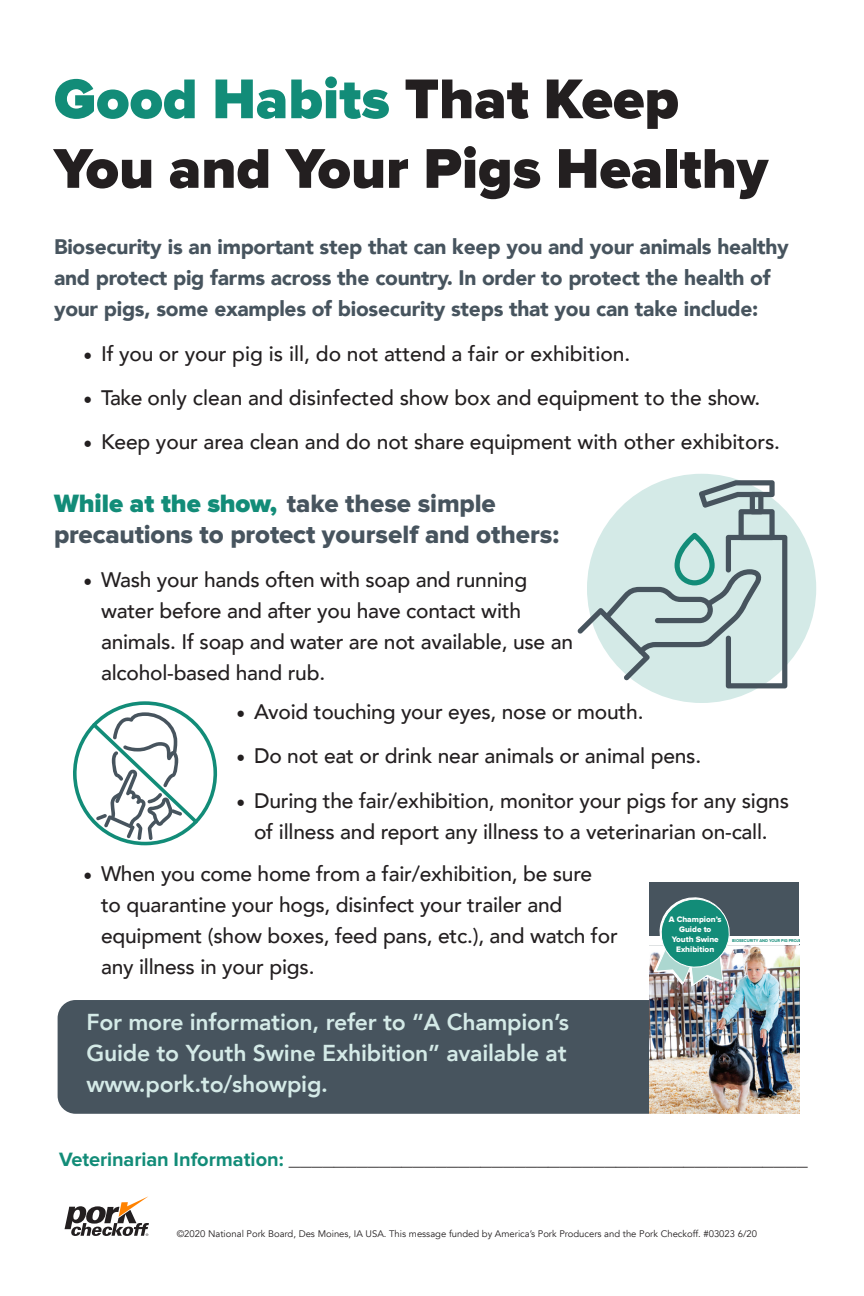
<style>
.page{position:relative;width:864px;height:1296px;background:#fff}
.page>*{position:absolute;margin:0;border:0;box-sizing:border-box;transform-origin:0 0}
.t1{font:900 58px/69.6px "Proxima Nova";color:#231f20}
.t2{font:26px/31px "Proxima Nova Extrabld";letter-spacing:-.005em;color:#47545e}
.List_Paragraph{font:800 23px/31px "Avenir";letter-spacing:-.01em;color:#d4eae7;text-align:justify}
.t3{font:500 21px/31px "Avenir";letter-spacing:-.01em;color:#231f20}
.Body_Text{font:900 21px/31px "Avenir";letter-spacing:-.01em;color:#47545e}
.t4{font:300 20px "Proxima Nova";color:#231f20}
.t5{font:9.5px "Avenir";color:#231f20}
.t6{font:8.3px/9.9px "Proxima Nova Extrabld";color:#fff;text-align:center}
.t7{font:700 4.3px "Proxima Nova";letter-spacing:-.01em;color:#128c78;scale:.95 1}
.s1{color:#128c78}
.s2{font-family:"Minion Pro";font-weight:400;font-size:24px}
.s3{font-family:"Proxima Nova";font-weight:900;color:#128c78}
.s4{font-weight:700;color:#128c78}
</style>
<div class="page">
<div style="left:58px;top:1000px;width:712px;height:114px;background:#47545e;border-radius:18px"></div>
<div style="left:587px;top:474px;width:229px;height:229px;background:#d4eae7;border-radius:50%"></div>
<svg style="left:577px;top:480px;width:210px;height:208px"></svg>
<div style="left:649px;top:882px;width:150px;height:63px;background:#47545e"></div>
<img style="left:649px;top:945px;width:150px;height:169px">
<div style="left:649px;top:936px;width:150px;height:9px;background:#fff"></div>
<img style="left:652px;top:897px;width:80px;height:91px">
<svg style="left:73px;top:701px;width:145px;height:144px"></svg>
<svg style="left:65px;top:1196px;width:84px;height:40px"></svg>
<p class="t1" style="left:54px;top:66px;width:716px"><span class="s1">Good Habits</span> That Keep<br>You and Your Pigs Healthy</p>
<p class="Body_Text" style="left:54px;top:231px;width:736px">Biosecurity is an important step that can keep you and your animals healthy and protect pig farms across the country. In order to protect the health of your pigs, some examples of biosecurity steps that you can take include:</p>
<p class="t3" style="left:83px;top:337px;width:549px"><span class="s2">•</span> If you or your pig is ill, do not attend a fair or exhibition.</p>
<p class="t3" style="left:83px;top:381px;width:679px"><span class="s2">•</span> Take only clean and disinfected show box and equipment to the show.</p>
<p class="t3" style="left:83px;top:426px;width:699px"><span class="s2">•</span> Keep your area clean and do not share equipment with other exhibitors.</p>
<p class="t2" style="left:54px;top:488px;width:507px"><span class="s3">While at the show,</span> take these simple precautions to protect yourself and others:</p>
<p class="t3" style="left:101px;top:563px;width:474px;text-indent:-18px"><span class="s2">•</span> Wash your hands often with soap and running water before and after you have contact with animals. If soap and water are not available, use an alcohol-based hand rub.</p>
<p class="t3" style="left:236px;top:695px;width:409px"><span class="s2">•</span> Avoid touching your eyes, nose or mouth.</p>
<p class="t3" style="left:236px;top:739px;width:467px"><span class="s2">•</span> Do not eat or drink near animals or animal pens.</p>
<p class="t3" style="left:236px;top:784px;width:555px;text-align:center"><span class="s2">•</span> During the fair/exhibition, monitor your pigs for any signs of illness and report any illness to a veterinarian on-call.</p>
<p class="t3" style="left:101px;top:857px;width:518px;text-indent:-18px"><span class="s2">•</span> When you come home from a fair/exhibition, be sure<br>to quarantine your hogs, disinfect your trailer and equipment (show boxes, feed pans, etc.), and watch for any illness in your pigs.</p>
<p class="List_Paragraph" style="left:86px;top:1006px;width:484px">For more information, refer to “A Champion’s Guide to Youth Swine Exhibition” available at www.pork.to/showpig.</p>
<p class="t6" style="left:669px;top:915px;width:54px">A Champion’s<br>Guide to<br>Youth Swine<br>Exhibition</p>
<p class="t7" style="left:732px;top:938px;width:79px">BIOSECURITY AND YOUR PIG PROJECT</p>
<p class="t4" style="left:59px;top:1148px;width:750px"><span class="s4">Veterinarian Information:</span> ______________________________________________</p>
<p class="t5" style="left:177px;top:1228px;width:582px">©2020 National Pork Board, Des Moines, IA USA. This message funded by America’s Pork Producers and the Pork Checkoff. #03023 6/20</p>
</div>
